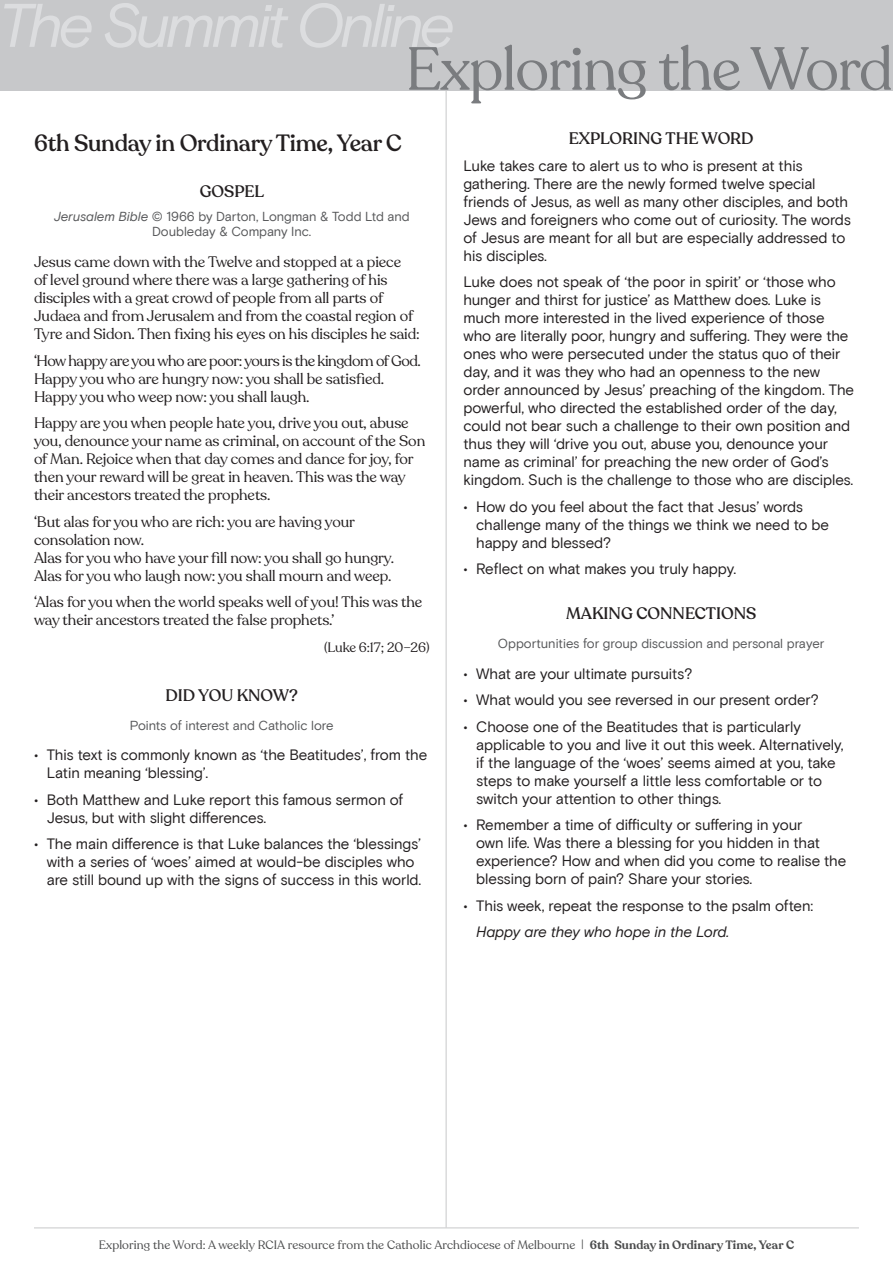
<style>
.page{position:relative;width:893px;height:1263px;background:#fff}
.page>*{position:absolute;margin:0;border:0;box-sizing:border-box;transform-origin:0 0}
.t1{font:italic 61.5px "Basis Grotesque Pro";letter-spacing:-.07em;color:#dcdddf}
.t2{font:60px "Recoleta";letter-spacing:-.02em;color:#7a7c7f}
.resource_head{font:500 23.25px "Recoleta";letter-spacing:-.01em;color:#231f20}
.A_head{font:500 16.5px "Recoleta";color:#231f20}
.bullet_list_1{font:15px/18px "Basis Grotesque Pro";letter-spacing:-.01em;color:#231f20}
.scripture{font:15px/18px "Recoleta";letter-spacing:-.005em;color:#231f20}
.body_text{font:15px/18px "Basis Grotesque Pro";letter-spacing:-.01em;color:#231f20}
.prayer{font:italic 15px "Basis Grotesque Pro";letter-spacing:-.015em;color:#231f20}
.scripture_source{font:13.5px "Recoleta";letter-spacing:-.005em;color:#231f20}
.tagline{font:13.05px/15.6px "Basis Grotesque Pro";letter-spacing:-.005em;color:#57585a;text-align:center}
.t3{font:12px "Recoleta";letter-spacing:.01em;color:#4b4c4d}
.s1{font-style:italic}
.s2{font-weight:600}
</style>
<div class="page">
<div style="left:0;top:0;width:893px;height:90px;background:#c7c8ca"></div>
<hr style="left:446px;top:81px;width:1px;height:1146px;background:#c7c8ca">
<hr style="left:34px;top:1227px;width:825px;height:1px;background:#c7c8ca">
<h1 class="t1" style="left:-2px;top:-11px;width:458px">The Summit Online</h1>
<h2 class="t2" style="left:405px;top:32px;width:489px">Exploring the Word</h2>
<p class="resource_head" style="left:34px;top:128px;width:369px">6th Sunday in Ordinary Time, Year C</p>
<p class="A_head" style="left:200px;top:181px;width:66px">GOSPEL</p>
<p class="tagline" style="left:54px;top:209px;width:357px"><span class="s1">Jerusalem Bible</span> © 1966 by Darton, Longman &amp; Todd Ltd and<br>Doubleday &amp; Company Inc.</p>
<p class="scripture" style="left:34px;top:253px;width:387px">Jesus came down with the Twelve and stopped at a piece<br>of level ground where there was a large gathering of his disciples with a great crowd of people from all parts of Judaea and from Jerusalem and from the coastal region of Tyre and Sidon. Then fixing his eyes on his disciples he said:</p>
<p class="scripture" style="left:34px;top:352px;width:388px">‘How happy are you who are poor: yours is the kingdom of God.<br>Happy you who are hungry now: you shall be satisfied.<br>Happy you who weep now: you shall laugh.</p>
<p class="scripture" style="left:34px;top:414px;width:393px">Happy are you when people hate you, drive you out, abuse you, denounce your name as criminal, on account of the Son of Man. Rejoice when that day comes and dance for joy, for then your reward will be great in heaven. This was the way their ancestors treated the prophets.</p>
<p class="scripture" style="left:34px;top:513px;width:362px">‘But alas for you who are rich: you are having your consolation now.<br>Alas for you who have your fill now: you shall go hungry.<br>Alas for you who laugh now: you shall mourn and weep.</p>
<p class="scripture" style="left:34px;top:593px;width:390px">‘Alas for you when the world speaks well of you! This was the way their ancestors treated the false prophets.’</p>
<p class="scripture_source" style="left:324px;top:639px;width:107px">(Luke 6:17; 20–26)</p>
<p class="A_head" style="left:166px;top:685px;width:134px">DID YOU KNOW?</p>
<p class="tagline" style="left:130px;top:717px;width:205px">Points of interest and Catholic lore</p>
<p class="bullet_list_1" style="left:47px;top:746px;width:382px;text-indent:-13px">• This text is commonly known as ‘the Beatitudes’, from the<br>Latin meaning ‘blessing’.</p>
<p class="bullet_list_1" style="left:47px;top:791px;width:358px;text-indent:-13px">• Both Matthew and Luke report this famous sermon of<br>Jesus, but with slight differences.</p>
<p class="bullet_list_1" style="left:47px;top:835px;width:376px;text-indent:-13px">• The main difference is that Luke balances the ‘blessings’ with a series of ‘woes’ aimed at would-be disciples who are still bound up with the signs of success in this world.</p>
<p class="A_head" style="left:569px;top:128px;width:186px">EXPLORING THE WORD</p>
<p class="body_text" style="left:463px;top:157px;width:389px">Luke takes care to alert us to who is present at this gathering. There are the newly formed twelve special friends of Jesus, as well as many other disciples, and both Jews and foreigners who come out of curiosity. The words of Jesus are meant for all but are especially addressed to his disciples.</p>
<p class="body_text" style="left:463px;top:273px;width:392px">Luke does not speak of ‘the poor in spirit’ or ‘those who hunger and thirst for justice’ as Matthew does. Luke is much more interested in the lived experience of those who are literally poor, hungry and suffering. They were the ones who were persecuted under the status quo of their day, and it was they who had an openness to the new order announced by Jesus’ preaching of the kingdom. The powerful, who directed the established order of the day, could not bear such a challenge to their own position and thus they will ‘drive you out, abuse you, denounce your name as criminal’ for preaching the new order of God’s kingdom. Such is the challenge to those who are disciples.</p>
<p class="bullet_list_1" style="left:476px;top:498px;width:354px;text-indent:-13px">• How do you feel about the fact that Jesus’ words challenge many of the things we think we need to be happy and blessed?</p>
<p class="bullet_list_1" style="left:463px;top:560px;width:274px">• Reflect on what makes you truly happy.</p>
<p class="A_head" style="left:566px;top:604px;width:192px">MAKING CONNECTIONS</p>
<p class="tagline" style="left:498px;top:636px;width:328px">Opportunities for group discussion and personal prayer</p>
<p class="bullet_list_1" style="left:463px;top:665px;width:230px">• What are your ultimate pursuits?</p>
<p class="bullet_list_1" style="left:463px;top:691px;width:357px">• What would you see reversed in our present order?</p>
<p class="bullet_list_1" style="left:476px;top:718px;width:369px;text-indent:-13px">• Choose one of the Beatitudes that is particularly applicable to you and live it out this week. Alternatively, if the language of the ‘woes’ seems aimed at you, take steps to make yourself a little less comfortable or to switch your attention to other things.</p>
<p class="bullet_list_1" style="left:476px;top:816px;width:372px;text-indent:-13px">• Remember a time of difficulty or suffering in your<br>own life. Was there a blessing for you hidden in that experience? How and when did you come to realise the blessing born of pain? Share your stories.</p>
<p class="bullet_list_1" style="left:463px;top:897px;width:351px">• This week, repeat the response to the psalm often:</p>
<p class="prayer" style="left:476px;top:923px;width:255px">Happy are they who hope in the Lord.</p>
<p class="t3" style="left:99px;top:1238px;width:697px">Exploring the Word: A weekly RCIA resource from the Catholic Archdiocese of Melbourne | <span class="s2">6th Sunday in Ordinary Time, Year C</span></p>
</div>
